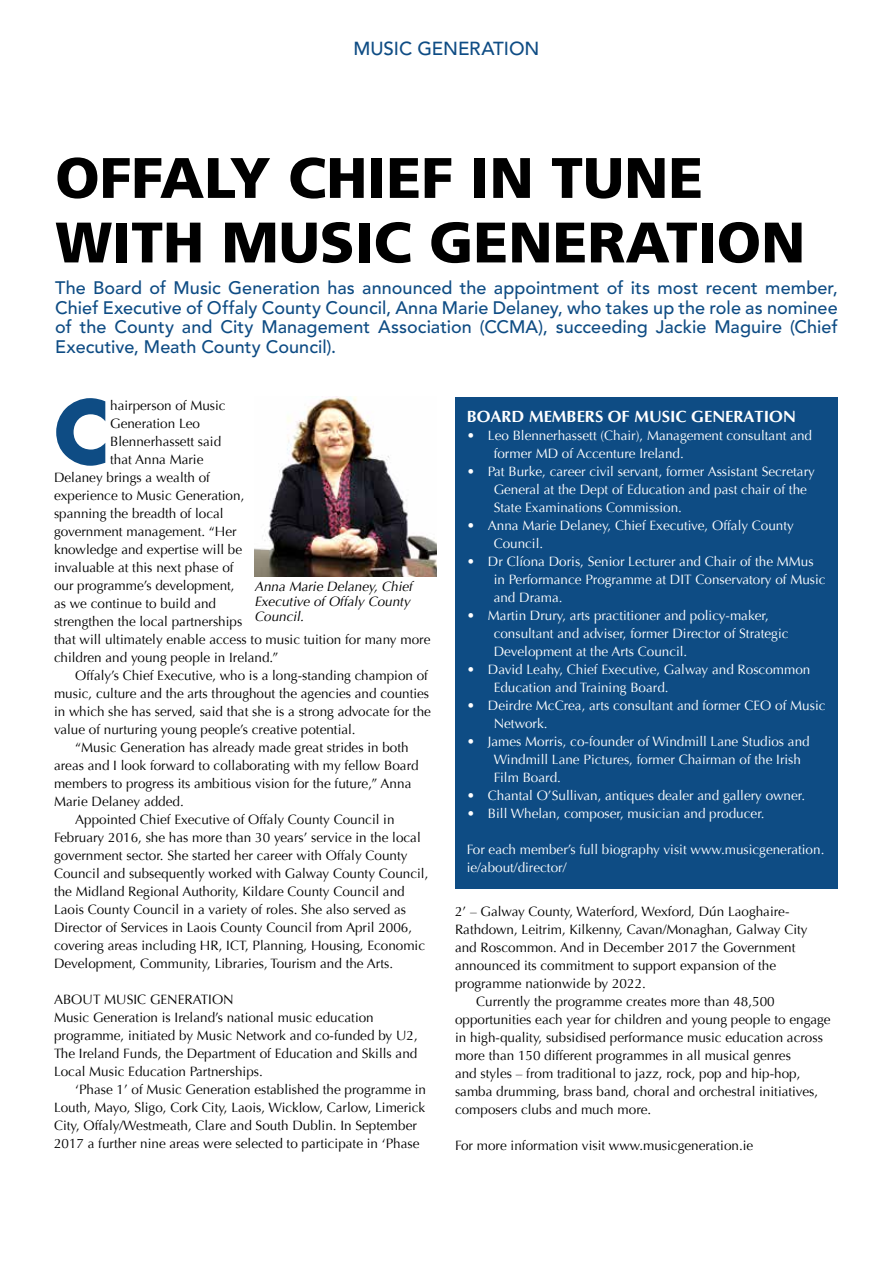
<style>
.page{position:relative;width:893px;height:1263px;background:#fff}
.page>*{position:absolute;margin:0;border:0;box-sizing:border-box;transform-origin:0 0}
.t1{font:700 85.05px "Futura";color:#0e4c84}
.t2{font:900 57px/64.5px "Frutiger";color:#000}
.t3{font:500 18.75px "Avenir";letter-spacing:-.005em;color:#0e4c84}
.t4{font:500 18px/19.5px "Avenir";color:#0e4c84;text-align:justify}
.t5{font:700 16.5px "Optima";color:#fff}
.t6{font:13.5px/18px "Optima";color:#000}
.t7{font:13.5px/18px "Optima";color:#fff}
.t8{font:italic 13.5px/15px "Optima";color:#000;text-align:justify}
</style>
<div class="page">
<div style="left:455px;top:398px;width:383px;height:491px;background:#0e4c84"></div>
<img style="left:254px;top:396px;width:183px;height:180px">
<h3 class="t3" style="left:353px;top:38px;width:187px">MUSIC GENERATION</h3>
<h2 class="t2" style="left:55px;top:145px;width:752px">OFFALY CHIEF IN TUNE<br>WITH MUSIC GENERATION</h2>
<p class="t4" style="left:55px;top:279px;width:784px">The Board of Music Generation has announced the appointment of its most recent member, Chief Executive of Offaly County Council, Anna Marie Delaney, who takes up the role as nominee of the County and City Management Association (CCMA), succeeding Jackie Maguire (Chief Executive, Meath County Council).</p>
<h1 class="t1" style="left:54px;top:373px;width:58px">C</h1>
<p class="t6" style="left:110px;top:397px;width:117px">hairperson of Music</p>
<p class="t6" style="left:110px;top:415px;width:91px">Generation Leo</p>
<p class="t6" style="left:110px;top:433px;width:113px">Blennerhassett said</p>
<p class="t6" style="left:110px;top:451px;width:95px">that Anna Marie</p>
<p class="t6" style="left:54px;top:469px;width:158px">Delaney brings a wealth of</p>
<p class="t6" style="left:54px;top:487px;width:192px">experience to Music Generation,</p>
<p class="t6" style="left:54px;top:505px;width:171px">spanning the breadth of local</p>
<p class="t6" style="left:54px;top:523px;width:184px">government management. “Her</p>
<p class="t6" style="left:54px;top:541px;width:190px">knowledge and expertise will be</p>
<p class="t6" style="left:54px;top:559px;width:181px">invaluable at this next phase of</p>
<p class="t6" style="left:54px;top:577px;width:182px">our programme’s development,</p>
<p class="t6" style="left:54px;top:595px;width:164px">as we continue to build and</p>
<p class="t6" style="left:54px;top:613px;width:190px">strengthen the local partnerships</p>
<p class="t6" style="left:54px;top:631px;width:378px">that will ultimately enable access to music tuition for many more</p>
<p class="t6" style="left:54px;top:649px;width:226px">children and young people in Ireland.”</p>
<p class="t6" style="left:75px;top:667px;width:354px">Offaly’s Chief Executive, who is a long-standing champion of</p>
<p class="t6" style="left:54px;top:684px;width:377px">music, culture and the arts throughout the agencies and counties</p>
<p class="t6" style="left:54px;top:702px;width:378px">in which she has served, said that she is a strong advocate for the</p>
<p class="t6" style="left:54px;top:720px;width:303px">value of nurturing young people’s creative potential.</p>
<p class="t6" style="left:75px;top:738px;width:335px">“Music Generation has already made great strides in both</p>
<p class="t6" style="left:54px;top:756px;width:366px">areas and I look forward to collaborating with my fellow Board</p>
<p class="t6" style="left:54px;top:774px;width:359px">members to progress its ambitious vision for the future,” Anna</p>
<p class="t6" style="left:54px;top:792px;width:131px">Marie Delaney added.</p>
<p class="t6" style="left:75px;top:810px;width:321px">Appointed Chief Executive of Offaly County Council in</p>
<p class="t6" style="left:54px;top:828px;width:368px">February 2016, she has more than 30 years’ service in the local</p>
<p class="t6" style="left:54px;top:846px;width:355px">government sector. She started her career with Offaly County</p>
<p class="t6" style="left:54px;top:864px;width:376px">Council and subsequently worked with Galway County Council,</p>
<p class="t6" style="left:54px;top:882px;width:352px">the Midland Regional Authority, Kildare County Council and</p>
<p class="t6" style="left:54px;top:900px;width:354px">Laois County Council in a variety of roles. She also served as</p>
<p class="t6" style="left:54px;top:918px;width:360px">Director of Services in Laois County Council from April 2006,</p>
<p class="t6" style="left:54px;top:936px;width:373px">covering areas including HR, ICT, Planning, Housing, Economic</p>
<p class="t6" style="left:54px;top:954px;width:341px">Development, Community, Libraries, Tourism and the Arts.</p>
<p class="t6" style="left:54px;top:990px;width:365px">ABOUT MUSIC GENERATION<br>Music Generation is Ireland’s national music education programme, initiated by Music Network and co-funded by U2, The Ireland Funds, the Department of Education and Skills and Local Music Education Partnerships.</p>
<p class="t6" style="left:54px;top:1080px;width:374px;text-indent:21px">‘Phase 1’ of Music Generation established the programme in Louth, Mayo, Sligo, Cork City, Laois, Wicklow, Carlow, Limerick City, Offaly/Westmeath, Clare and South Dublin. In September 2017 a further nine areas were selected to participate in ‘Phase</p>
<p class="t8" style="left:254px;top:579px;width:160px">Anna Marie Delaney, Chief Executive of Offaly County Council.</p>
<p class="t5" style="left:467px;top:407px;width:331px">BOARD MEMBERS OF MUSIC GENERATION</p>
<p class="t7" style="left:494px;top:426px;width:320px;text-indent:-27px">• Leo Blennerhassett (Chair), Management consultant and former MD of Accenture Ireland.</p>
<p class="t7" style="left:494px;top:462px;width:323px;text-indent:-27px">• Pat Burke, career civil servant, former Assistant Secretary<br>General at the Dept of Education and past chair of the<br>State Examinations Commission.</p>
<p class="t7" style="left:494px;top:516px;width:302px;text-indent:-27px">• Anna Marie Delaney, Chief Executive, Offaly County<br>Council.</p>
<p class="t7" style="left:494px;top:552px;width:333px;text-indent:-27px">• Dr Clíona Doris, Senior Lecturer and Chair of the MMus in Performance Programme at DIT Conservatory of Music and Drama.</p>
<p class="t7" style="left:494px;top:606px;width:296px;text-indent:-27px">• Martin Drury, arts practitioner and policy-maker, consultant and adviser, former Director of Strategic<br>Development at the Arts Council.</p>
<p class="t7" style="left:494px;top:660px;width:318px;text-indent:-27px">• David Leahy, Chief Executive, Galway and Roscommon<br>Education and Training Board.</p>
<p class="t7" style="left:494px;top:696px;width:333px;text-indent:-27px">• Deirdre McCrea, arts consultant and former CEO of Music<br>Network.</p>
<p class="t7" style="left:494px;top:732px;width:317px;text-indent:-27px">• James Morris, co-founder of Windmill Lane Studios and<br>Windmill Lane Pictures, former Chairman of the Irish<br>Film Board.</p>
<p class="t7" style="left:467px;top:786px;width:340px">• Chantal O’Sullivan, antiques dealer and gallery owner.</p>
<p class="t7" style="left:467px;top:804px;width:299px">• Bill Whelan, composer, musician and producer.</p>
<p class="t7" style="left:467px;top:840px;width:359px">For each member’s full biography visit www.musicgeneration. ie/about/director/</p>
<p class="t6" style="left:455px;top:902px;width:336px">2’ – Galway County, Waterford, Wexford, Dún Laoghaire-</p>
<p class="t6" style="left:455px;top:920px;width:354px">Rathdown, Leitrim, Kilkenny, Cavan/Monaghan, Galway City</p>
<p class="t6" style="left:455px;top:938px;width:342px">and Roscommon. And in December 2017 the Government</p>
<p class="t6" style="left:455px;top:956px;width:323px">announced its commitment to support expansion of the</p>
<p class="t6" style="left:455px;top:974px;width:192px">programme nationwide by 2022.</p>
<p class="t6" style="left:476px;top:992px;width:300px">Currently the programme creates more than 48,500</p>
<p class="t6" style="left:455px;top:1010px;width:377px">opportunities each year for children and young people to engage</p>
<p class="t6" style="left:455px;top:1028px;width:369px">in high-quality, subsidised performance music education across</p>
<p class="t6" style="left:455px;top:1046px;width:337px">more than 150 different programmes in all musical genres</p>
<p class="t6" style="left:455px;top:1064px;width:347px">and styles – from traditional to jazz, rock, pop and hip-hop,</p>
<p class="t6" style="left:455px;top:1082px;width:365px">samba drumming, brass band, choral and orchestral initiatives,</p>
<p class="t6" style="left:455px;top:1100px;width:198px">composers clubs and much more.</p>
<p class="t6" style="left:455px;top:1136px;width:300px">For more information visit www.musicgeneration.ie</p>
</div>
